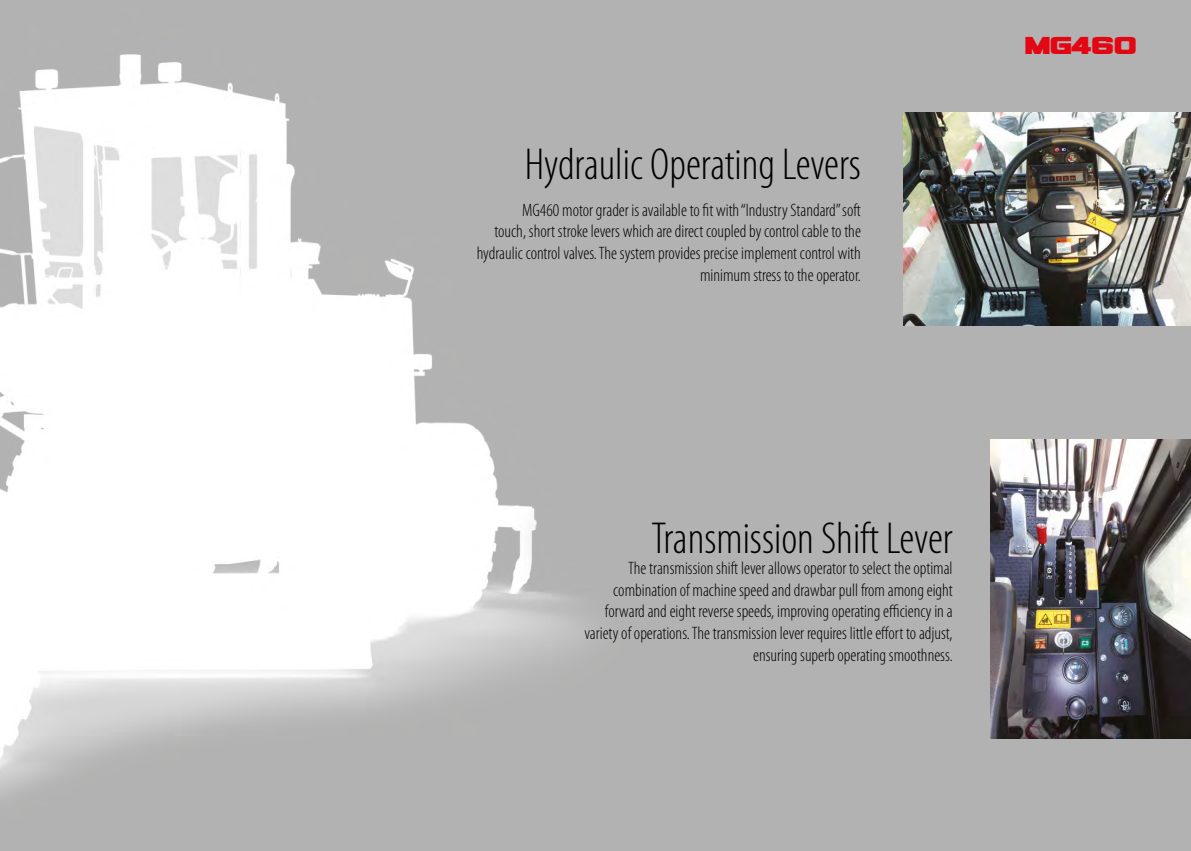
<style>
.page{position:relative;width:1191px;height:851px;background:#fff}
.page>*{position:absolute;margin:0;border:0;box-sizing:border-box;transform-origin:0 0}
.t1{font:300 condensed 45px "Myriad Pro";color:#000}
.t2{font:34.2px "Vipnagorgialla";color:#e30613}
.t3{font:300 condensed 18px/21.6px "Myriad Pro";color:#000;text-align:right}
</style>
<div class="page">
<img style="left:0;top:0;width:1191px;height:850px">
<img style="left:903px;top:112px;width:288px;height:213px">
<img style="left:991px;top:439px;width:200px;height:299px">
<h1 class="t1" style="left:525px;top:140px;width:337px">Hydraulic Operating Levers</h1>
<p class="t3" style="left:477px;top:199px;width:386px">MG460 motor grader is available to fit with “Industry Standard” soft<br>touch, short stroke levers which are direct coupled by control cable to the hydraulic control valves. The system provides precise implement control with minimum stress to the operator.</p>
<h2 class="t2" style="left:1024px;top:30px;width:114px">MG460</h2>
<h1 class="t1" style="left:651px;top:513px;width:302px">Transmission Shift Lever</h1>
<p class="t3" style="left:584px;top:557px;width:370px">The transmission shift lever allows operator to select the optimal combination of machine speed and drawbar pull from among eight forward and eight reverse speeds, improving operating efficiency in a variety of operations. The transmission lever requires little effort to adjust, ensuring superb operating smoothness.</p>
</div>
